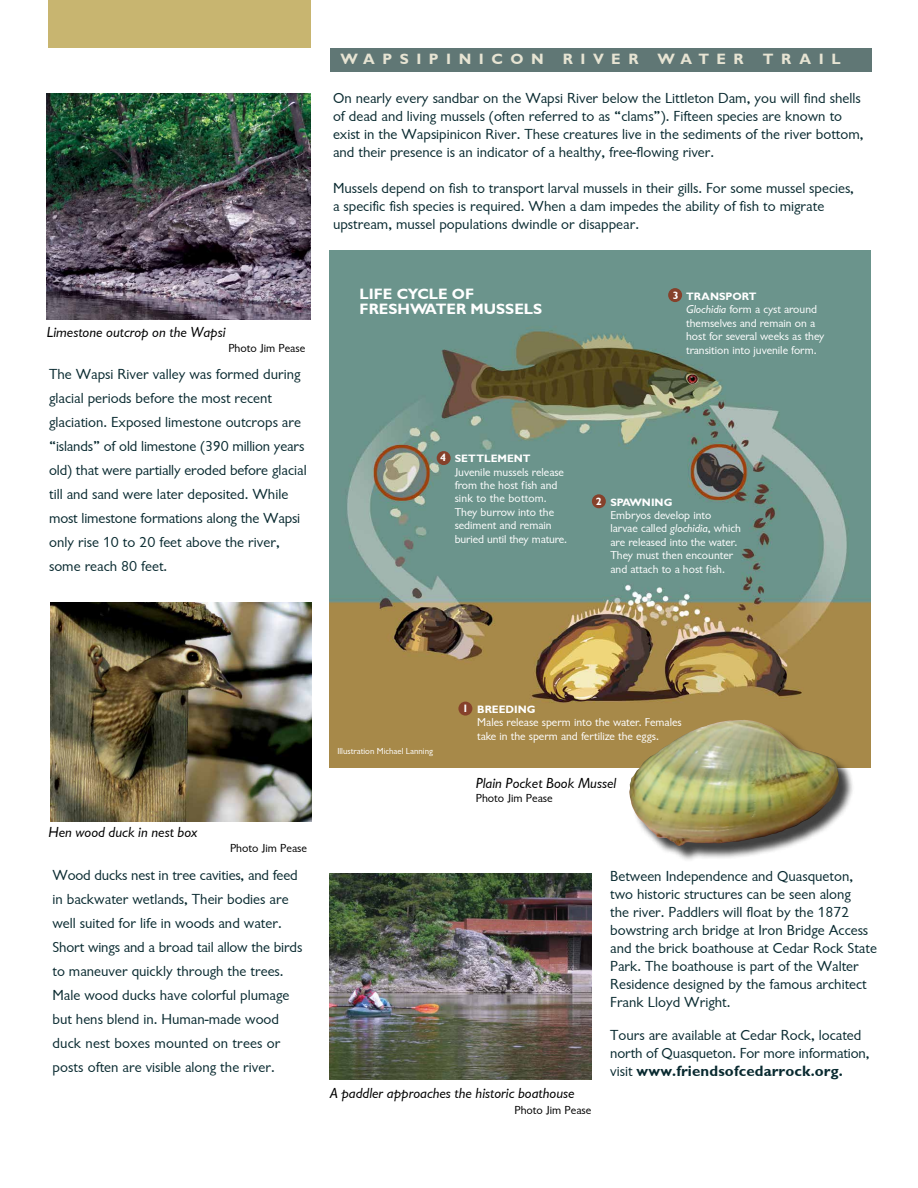
<style>
.page{position:relative;width:918px;height:1188px;background:#fff}
.page>*{position:absolute;margin:0;border:0;box-sizing:border-box;transform-origin:0 0}
.t1{font:15px/24px "Garrison Sans";color:#092a30}
.t2{font:15px "Garrison Sans ITALIC";color:#000}
.t3{font:15px "Garrison Sans BOLD";letter-spacing:.01em;color:#092a30}
.t4{font:15px/15px "Garrison Sans BOLD";color:#fff}
.t5{font:15px "Garrison Sans BOLD";letter-spacing:.5em;color:#e7e4d3}
.t6{font:12px "Garrison Sans";color:#000}
.t7{font:11.85px/13.4px "Garrison Sans";color:#fff}
.t8{font:10.8px "Garrison Sans BOLD";color:#fff}
.t9{font:9px "Garrison Sans";color:#fff}
.s1{font-family:"Garrison Sans ITALIC"}
.s2{font-family:"Garrison Sans"}
</style>
<div class="page">
<div style="left:330px;top:48px;width:542px;height:23px;background:#607775"></div>
<div style="left:48px;top:0;width:262px;height:71px;background:#c8b570"></div>
<div style="left:29px;top:48px;width:288px;height:32px;background:#fff"></div>
<img style="left:47px;top:93px;width:264px;height:226px">
<img style="left:329px;top:250px;width:542px;height:518px">
<div style="left:458px;top:702px;width:14px;height:14px;background:#86412b;border-radius:50%"></div>
<div style="left:592px;top:494px;width:14px;height:14px;background:#86412b;border-radius:50%"></div>
<div style="left:668px;top:288px;width:14px;height:14px;background:#86412b;border-radius:50%"></div>
<div style="left:437px;top:451px;width:14px;height:14px;background:#86412b;border-radius:50%"></div>
<img style="left:329px;top:873px;width:262px;height:207px">
<div style="left:632px;top:722px;width:223px;height:140px;background:#000;opacity:.75"></div>
<img style="left:629px;top:720px;width:210px;height:126px">
<img style="left:51px;top:603px;width:261px;height:218px">
<p class="t2" style="left:47px;top:323px;width:180px">Limestone outcrop on the Wapsi</p>
<p class="t6" style="left:228px;top:341px;width:78px">Photo Jim Pease</p>
<p class="t1" style="left:49px;top:362px;width:259px">The Wapsi River valley was formed during glacial periods before the most recent glaciation. Exposed limestone outcrops are “islands” of old limestone (390 million years old) that were partially eroded before glacial till and sand were later deposited. While most limestone formations along the Wapsi only rise 10 to 20 feet above the river, some reach 80 feet.</p>
<p class="t5" style="left:341px;top:51px;width:205px">WAPSIPINICON</p>
<p class="t5" style="left:563px;top:51px;width:77px">RIVER</p>
<p class="t5" style="left:658px;top:51px;width:88px">WATER</p>
<p class="t5" style="left:763px;top:51px;width:79px">TRAIL</p>
<p class="t1" style="left:333px;top:90px;width:532px;line-height:18px">On nearly every sandbar on the Wapsi River below the Littleton Dam, you will find shells of dead and living mussels (often referred to as “clams”). Fifteen species are known to exist in the Wapsipinicon River. These creatures live in the sediments of the river bottom, and their presence is an indicator of a healthy, free-flowing river.</p>
<p class="t1" style="left:333px;top:180px;width:522px;line-height:18px">Mussels depend on fish to transport larval mussels in their gills. For some mussel species, a specific fish species is required. When a dam impedes the ability of fish to migrate upstream, mussel populations dwindle or disappear.</p>
<p class="t4" style="left:360px;top:286px;width:184px">LIFE CYCLE OF<br>FRESHWATER MUSSELS</p>
<p class="t8" style="left:673px;top:289px;width:7px">3</p>
<p class="t8" style="left:686px;top:290px;width:72px">TRANSPORT</p>
<p class="t7" style="left:686px;top:303px;width:140px"><span class="s1">Glochidia</span> form a cyst around themselves and remain on a host for several weeks as they transition into juvenile form.</p>
<p class="t8" style="left:440px;top:452px;width:7px">4</p>
<p class="t8" style="left:455px;top:452px;width:77px">SETTLEMENT</p>
<p class="t7" style="left:455px;top:465px;width:114px">Juvenile mussels release from the host fish and sink to the bottom.<br>They burrow into the sediment and remain buried until they mature.</p>
<p class="t8" style="left:596px;top:495px;width:7px">2</p>
<p class="t8" style="left:610px;top:496px;width:63px">SPAWNING</p>
<p class="t7" style="left:610px;top:509px;width:132px">Embryos develop into larvae called <span class="s1">glochidia</span>, which are released into the water.<br>They must then encounter and attach to a host fish.</p>
<p class="t2" style="left:49px;top:824px;width:150px">Hen wood duck in nest box</p>
<p class="t6" style="left:230px;top:842px;width:78px">Photo Jim Pease</p>
<p class="t1" style="left:52px;top:864px;width:251px">Wood ducks nest in tree cavities, and feed in backwater wetlands, Their bodies are well suited for life in woods and water.<br>Short wings and a broad tail allow the birds to maneuver quickly through the trees.<br>Male wood ducks have colorful plumage but hens blend in. Human-made wood duck nest boxes mounted on trees or posts often are visible along the river.</p>
<p class="t9" style="left:337px;top:746px;width:97px">Illustration Michael Lanning</p>
<p class="t8" style="left:462px;top:703px;width:7px">1</p>
<p class="t8" style="left:477px;top:703px;width:60px">BREEDING</p>
<p class="t7" style="left:477px;top:716px;width:206px">Males release sperm into the water. Females take in the sperm and fertilize the eggs.</p>
<p class="t2" style="left:476px;top:774px;width:142px">Plain Pocket Book Mussel</p>
<p class="t6" style="left:476px;top:792px;width:78px">Photo Jim Pease</p>
<p class="t1" style="left:610px;top:868px;width:268px;line-height:18px">Between Independence and Quasqueton, two historic structures can be seen along<br>the river. Paddlers will float by the 1872 bowstring arch bridge at Iron Bridge Access and the brick boathouse at Cedar Rock State Park. The boathouse is part of the Walter Residence designed by the famous architect Frank Lloyd Wright.</p>
<p class="t1" style="left:610px;top:1027px;width:261px;line-height:18px">Tours are available at Cedar Rock, located north of Quasqueton. For more information,</p>
<p class="t3" style="left:610px;top:1063px;width:234px"><span class="s2">visit</span> www.friendsofcedarrock.org.</p>
<p class="t2" style="left:330px;top:1085px;width:246px">A paddler approaches the historic boathouse</p>
<p class="t6" style="left:514px;top:1104px;width:78px">Photo Jim Pease</p>
</div>
